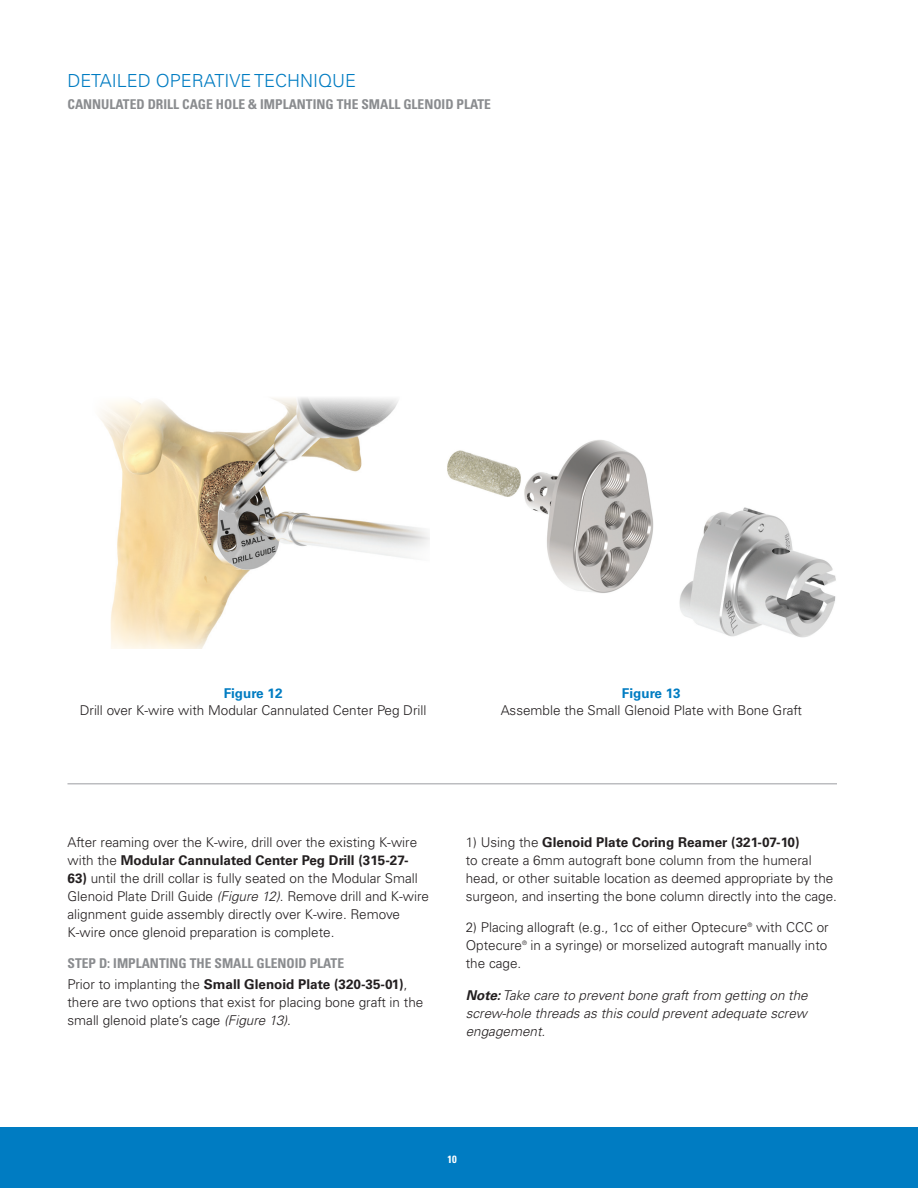
<style>
.page{position:relative;width:918px;height:1188px;background:#fff}
.page>*{position:absolute;margin:0;border:0;box-sizing:border-box;transform-origin:0 0}
.t1{font:300 18px "Univers LT Std";color:#007cc2}
.t2{font:300 13.5px/18px "Univers LT Std";color:#231f20}
.t3{font:700 condensed 13.5px/21.3px "Univers LT Std";color:#8a8c8f}
.t4{font:italic 300 13.5px/18px "Univers LT Std";color:#231f20;text-align:justify}
.t5{font:700 13.5px "Univers LT Std";color:#007cc2}
.t6{font:700 condensed 10.5px "Univers LT Std";color:#fff}
.s1{font-weight:700}
.s2{font-style:italic}
.s3{font-weight:300;font-stretch:normal;color:#231f20}
.s4{font-stretch:normal;color:#231f20}
</style>
<div class="page">
<div style="left:0;top:1127px;width:918px;height:61px;background:#007cc2"></div>
<hr style="left:68px;top:783px;width:769px;height:1px;background:#bcbdc0">
<img style="left:100px;top:397px;width:330px;height:252px">
<img style="left:447px;top:440px;width:389px;height:198px">
<h1 class="t1" style="left:68px;top:70px;width:290px">DETAILED OPERATIVE TECHNIQUE</h1>
<p class="t3" style="left:68px;top:93px;width:425px">CANNULATED DRILL CAGE HOLE &amp; IMPLANTING THE SMALL GLENOID PLATE</p>
<p class="t5" style="left:224px;top:686px;width:60px">Figure 12</p>
<p class="t2" style="left:80px;top:701px;width:348px">Drill over K-wire with Modular Cannulated Center Peg Drill</p>
<p class="t5" style="left:622px;top:686px;width:60px">Figure 13</p>
<p class="t2" style="left:501px;top:701px;width:303px">Assemble the Small Glenoid Plate with Bone Graft</p>
<p class="t2" style="left:68px;top:833px;width:351px">After reaming over the K-wire, drill over the existing K-wire with the <span class="s1">Modular Cannulated Center Peg Drill (315-27-</span></p>
<p class="t2" style="left:68px;top:869px;width:363px"><span class="s1">63)</span> until the drill collar is fully seated on the Modular Small Glenoid Plate Drill Guide <span class="s2">(Figure 12)</span>. Remove drill and K-wire alignment guide assembly directly over K-wire. Remove K-wire once glenoid preparation is complete.</p>
<p class="t3" style="left:68px;top:953px;width:342px">STEP D: IMPLANTING THE SMALL GLENOID PLATE<br><span class="s3">Prior to implanting the</span> <span class="s4">Small Glenoid Plate (320-35-01)</span><span class="s3">,</span></p>
<p class="t2" style="left:68px;top:994px;width:357px">there are two options that exist for placing bone graft in the small glenoid plate’s cage <span class="s2">(Figure 13)</span>.</p>
<p class="t2" style="left:466px;top:833px;width:373px">1) Using the <span class="s1">Glenoid Plate Coring Reamer (321-07-10)<br></span>to create a 6mm autograft bone column from the humeral head, or other suitable location as deemed appropriate by the surgeon, and inserting the bone column directly into the cage.</p>
<p class="t2" style="left:466px;top:918px;width:365px;text-align:justify">2) Placing allograft (e.g., 1cc of either Optecure<sup>®</sup> with CCC or Optecure<sup>®</sup> in a syringe) or morselized autograft manually into the cage.</p>
<p class="t4" style="left:466px;top:986px;width:344px"><span class="s1">Note:</span> Take care to prevent bone graft from getting on the screw-hole threads as this could prevent adequate screw engagement.</p>
<p class="t6" style="left:448px;top:1153px;width:11px">10</p>
</div>
